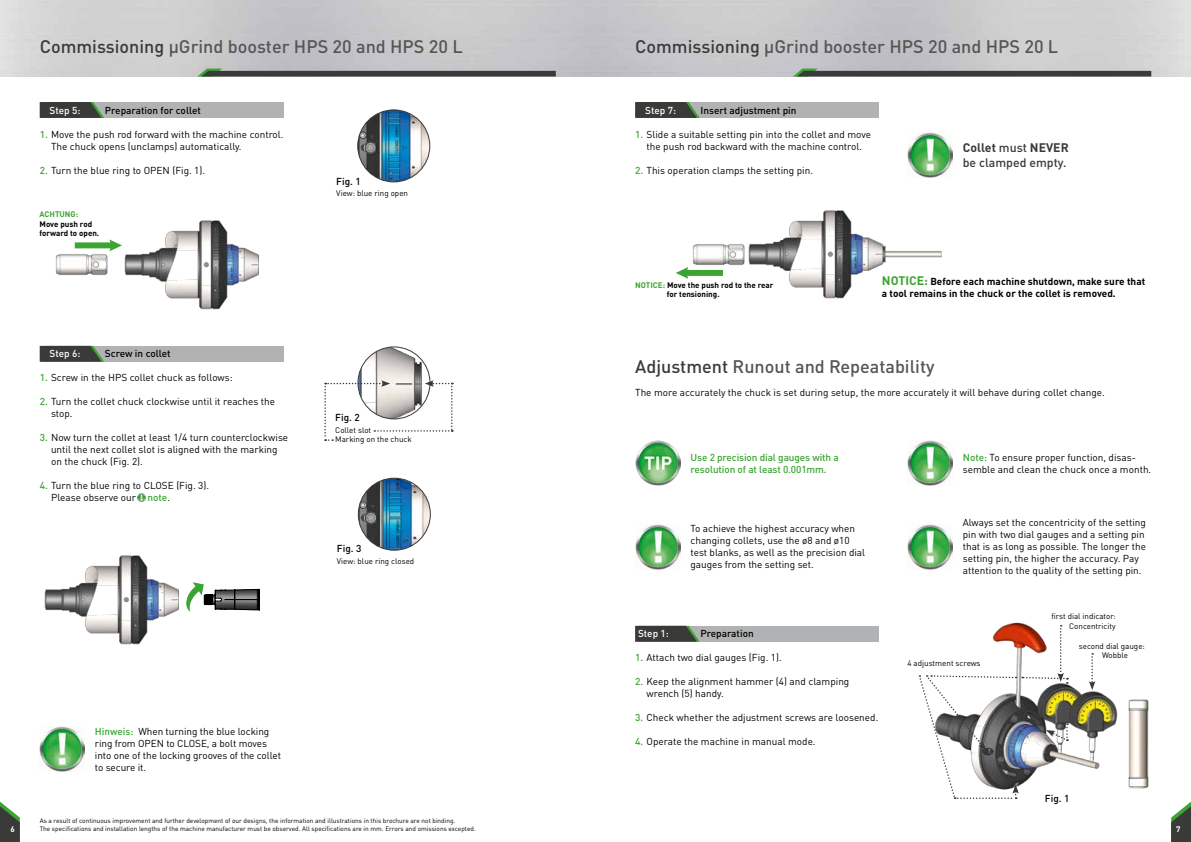
<style>
.page{position:relative;width:1191px;height:842px;background:#fff}
.page>*{position:absolute;margin:0;border:0;box-sizing:border-box;transform-origin:0 0}
.t1{font:500 18px "DIN Pro";color:#565655}
.t2{font:500 12.3px/14.8px "DIN Pro";color:#3a3a39}
.t3{font:10px/12px "DIN Pro";color:#000}
.t4{font:700 10px/12px "DIN Pro";color:#000}
.t5{font:500 10px "DIN Pro";color:#000}
.t6{font:500 10px/12px "DIN Pro";letter-spacing:-.01em;color:#3ca432}
.t7{font:500 10px "DIN Pro";color:#fff}
.t8{font:8px/9.6px "DIN Pro";color:#000}
.t9{font:700 8px/9.6px "DIN Pro";color:#000}
.t10{font:700 8px "DIN Pro";color:#3ca432}
.t11{font:700 8px "DIN Pro";color:#fff}
.t12{font:6.5px "DIN Pro";color:#000}
.s1{color:#3a3a39}
.s2{font-weight:500;color:#3ca432}
.s3{font-weight:700}
.s4{color:#3ca432}
.s5{font-size:12.3px;color:#3ca432}
</style>
<div class="page">
<svg style="left:0;top:801px;width:20px;height:41px"></svg>
<svg style="left:1171px;top:801px;width:20px;height:41px"></svg>
<svg style="left:793px;top:69px;width:358px;height:8px"></svg>
<svg style="left:197px;top:69px;width:359px;height:8px"></svg>
<div style="left:40px;top:102px;width:243px;height:16px;background:#b1b2b3"></div>
<svg style="left:40px;top:102px;width:64px;height:16px"></svg>
<div style="left:635px;top:102px;width:244px;height:16px;background:#b1b2b3"></div>
<svg style="left:635px;top:102px;width:64px;height:16px"></svg>
<div style="left:635px;top:626px;width:244px;height:16px;background:#b1b2b3"></div>
<svg style="left:635px;top:626px;width:64px;height:16px"></svg>
<div style="left:40px;top:346px;width:243px;height:16px;background:#b1b2b3"></div>
<svg style="left:40px;top:346px;width:64px;height:16px"></svg>
<img style="left:358px;top:478px;width:72px;height:72px;border-radius:36px">
<div style="left:358px;top:478px;width:73px;height:73px;border:1px solid #3a3a39;border-radius:50%"></div>
<img style="left:358px;top:347px;width:72px;height:72px;border-radius:36px">
<svg style="left:324px;top:380px;width:129px;height:61px"></svg>
<svg style="left:137px;top:493px;width:9px;height:8px"></svg>
<img style="left:1129px;top:700px;width:19px;height:89px">
<img style="left:1006px;top:622px;width:111px;height:147px">
<svg style="left:918px;top:625px;width:150px;height:174px"></svg>
<svg style="left:1089px;top:653px;width:6px;height:37px"></svg>
<svg style="left:75px;top:239px;width:45px;height:12px"></svg>
<img style="left:56px;top:254px;width:52px;height:21px">
<img style="left:120px;top:220px;width:138px;height:90px">
<img style="left:358px;top:110px;width:72px;height:72px;border-radius:36px">
<div style="left:357px;top:109px;width:73px;height:73px;border:1px solid #3a3a39;border-radius:50%"></div>
<img style="left:259px;top:588px;width:1px;height:23px">
<svg style="left:186px;top:582px;width:73px;height:30px"></svg>
<img style="left:44px;top:555px;width:134px;height:90px">
<img style="left:40px;top:727px;width:45px;height:45px">
<img style="left:907px;top:132px;width:45px;height:46px">
<svg style="left:676px;top:267px;width:47px;height:12px"></svg>
<img style="left:693px;top:244px;width:50px;height:21px">
<img style="left:743px;top:210px;width:199px;height:89px">
<img style="left:907px;top:440px;width:45px;height:46px">
<img style="left:635px;top:440px;width:45px;height:46px">
<img style="left:635px;top:524px;width:45px;height:45px">
<img style="left:907px;top:524px;width:45px;height:45px">
<h1 class="t1" style="left:40px;top:31px;width:424px"><span class="s1">Commissioning</span> μGrind booster HPS 20 and HPS 20 L</h1>
<p class="t7" style="left:50px;top:102px;width:32px">Step 5:</p>
<p class="t5" style="left:105px;top:102px;width:97px">Preparation for collet</p>
<p class="t3" style="left:51px;top:127px;width:234px;text-indent:-11px"><span class="s2">1.</span> Move the push rod forward with the machine control.<br>The chuck opens (unclamps) automatically.</p>
<p class="t3" style="left:40px;top:163px;width:167px"><span class="s2">2.</span> Turn the blue ring to OPEN (Fig. 1).</p>
<p class="t10" style="left:40px;top:207px;width:40px">ACHTUNG:</p>
<p class="t9" style="left:40px;top:218px;width:61px">Move push rod forward to open.</p>
<p class="t7" style="left:50px;top:346px;width:32px">Step 6:</p>
<p class="t5" style="left:105px;top:346px;width:67px">Screw in collet</p>
<p class="t3" style="left:40px;top:371px;width:194px"><span class="s2">1.</span> Screw in the HPS collet chuck as follows:</p>
<p class="t3" style="left:51px;top:395px;width:226px;text-indent:-11px"><span class="s2">2.</span> Turn the collet chuck clockwise until it reaches the stop.</p>
<p class="t3" style="left:51px;top:431px;width:239px;text-indent:-11px"><span class="s2">3.</span> Now turn the collet at least 1/4 turn counterclockwise until the next collet slot is aligned with the marking on the chuck (Fig. 2).</p>
<p class="t3" style="left:51px;top:479px;width:160px;text-indent:-11px"><span class="s2">4.</span> Turn the blue ring to CLOSE (Fig. 3).<br>Please observe our <span class="s2">note</span>.</p>
<p class="t5" style="left:336px;top:173px;width:26px">Fig. 1</p>
<p class="t8" style="left:336px;top:187px;width:73px">View: blue ring open</p>
<p class="t5" style="left:335px;top:409px;width:26px">Fig. 2</p>
<p class="t8" style="left:335px;top:424px;width:78px">Collet slot<br>Marking on the chuck</p>
<p class="t5" style="left:337px;top:540px;width:26px">Fig. 3</p>
<p class="t8" style="left:337px;top:555px;width:79px">View: blue ring closed</p>
<p class="t3" style="left:95px;top:724px;width:188px"><span class="s2">Hinweis:</span> When turning the blue locking ring from OPEN to CLOSE, a bolt moves into one of the locking grooves of the collet to secure it.</p>
<h1 class="t1" style="left:635px;top:31px;width:424px"><span class="s1">Commissioning</span> μGrind booster HPS 20 and HPS 20 L</h1>
<p class="t7" style="left:645px;top:102px;width:32px">Step 7:</p>
<p class="t5" style="left:700px;top:102px;width:98px">Insert adjustment pin</p>
<p class="t3" style="left:635px;top:127px;width:237px;text-align:center"><span class="s2">1.</span> Slide a suitable setting pin into the collet and move the push rod backward with the machine control.</p>
<p class="t3" style="left:635px;top:163px;width:179px"><span class="s2">2.</span> This operation clamps the setting pin.</p>
<p class="t2" style="left:962px;top:139px;width:107px"><span class="s3">Collet</span> must <span class="s3">NEVER </span>be clamped empty.</p>
<p class="t9" style="left:667px;top:279px;width:108px;text-indent:-32px"><span class="s4">NOTICE:</span> Move the push rod to the rear for tensioning.</p>
<p class="t4" style="left:882px;top:274px;width:265px"><span class="s5">NOTICE:</span> Before each machine shutdown, make sure that a tool remains in the chuck or the collet is removed.</p>
<h1 class="t1" style="left:635px;top:352px;width:301px"><span class="s1">Adjustment</span> Runout and Repeatability</h1>
<p class="t3" style="left:635px;top:385px;width:471px">The more accurately the chuck is set during setup, the more accurately it will behave during collet change.</p>
<p class="t6" style="left:690px;top:450px;width:150px">Use 2 precision dial gauges with a resolution of at least 0.001mm.</p>
<p class="t3" style="left:962px;top:450px;width:190px"><span class="s2">Note:</span> To ensure proper function, disas&shy;semble and clean the chuck once a month.</p>
<p class="t3" style="left:690px;top:522px;width:176px">To achieve the highest accuracy when changing collets, use the ø8 and ø10 test blanks, as well as the precision dial gauges from the setting set.</p>
<p class="t3" style="left:962px;top:516px;width:185px">Always set the concentricity of the setting pin with two dial gauges and a setting pin that is as long as possible. The longer the setting pin, the higher the accuracy. Pay attention to the quality of the setting pin.</p>
<p class="t7" style="left:638px;top:626px;width:32px">Step 1:</p>
<p class="t3" style="left:635px;top:651px;width:148px"><span class="s2">1.</span> Attach two dial gauges (Fig. 1).</p>
<p class="t3" style="left:646px;top:675px;width:204px;text-indent:-11px"><span class="s2">2.</span> Keep the alignment hammer (4) and clamping wrench (5) handy.</p>
<p class="t3" style="left:635px;top:711px;width:245px"><span class="s2">3.</span> Check whether the adjustment screws are loosened.</p>
<p class="t3" style="left:635px;top:735px;width:182px"><span class="s2">4.</span> Operate the machine in manual mode.</p>
<p class="t5" style="left:700px;top:626px;width:55px">Preparation</p>
<p class="t8" style="left:907px;top:657px;width:75px">4 adjustment screws</p>
<p class="t8" style="left:1051px;top:611px;width:66px;text-align:right">first dial indicator:<br>Concentricity</p>
<p class="t8" style="left:1102px;top:640px;width:44px;text-indent:-23px">second dial gauge:<br>Wobble</p>
<p class="t5" style="left:1045px;top:790px;width:26px">Fig. 1</p>
<p class="t12" style="left:40px;top:815px;width:417px">As a result of continuous improvement and further development of our designs, the information and illustrations in this brochure are not binding.</p>
<p class="t11" style="left:11px;top:822px;width:6px">6</p>
<p class="t12" style="left:40px;top:823px;width:437px">The specifications and installation lengths of the machine manufacturer must be observed. All specifications are in mm. Errors and omissions excepted.</p>
<p class="t11" style="left:1176px;top:822px;width:6px">7</p>
</div>
